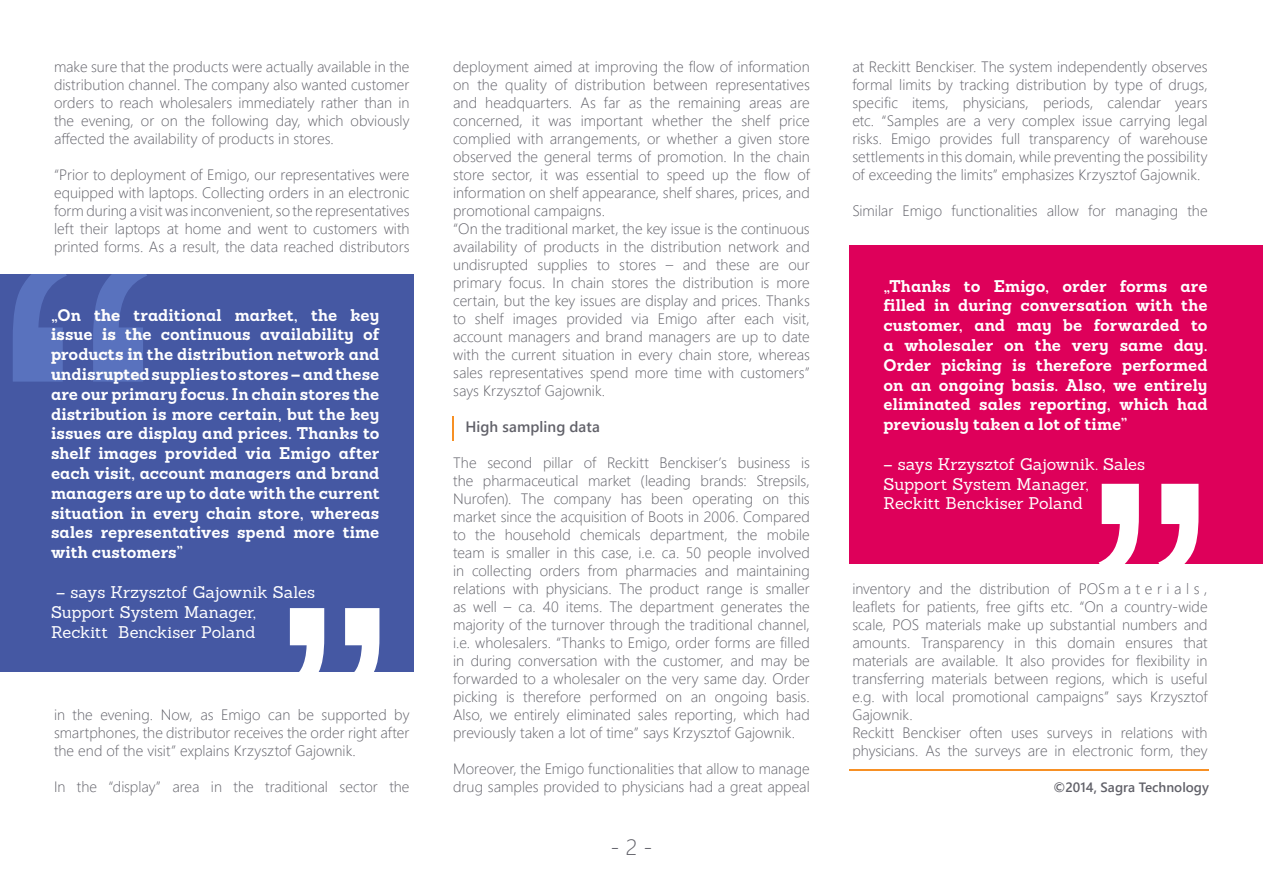
<style>
.page{position:relative;width:1263px;height:893px;background:#fff}
.page>*{position:absolute;margin:0;border:0;box-sizing:border-box;transform-origin:0 0}
.t1{font:22.5px "Webly Sleek UI Light";color:#616169}
.t2{font:700 16.5px/19.8px "Sanchez";letter-spacing:.005em;color:#fff;text-align:justify}
.t3{font:16.5px/19.8px "Sanchez";color:#fff}
.t4{font:15px/18px "Webly Sleek UI Light";color:#616169;text-align:justify}
.t5{font:15px "Webly Sleek UI Semibold";letter-spacing:.005em;color:#616169}
.t6{font:13.5px "Webly Sleek UI Semibold";color:#616169}
</style>
<div class="page">
<div style="left:0;top:274px;width:413px;height:397px;background:#4558a3"></div>
<div style="left:849px;top:245px;width:414px;height:318px;background:#de005a"></div>
<hr style="left:849px;top:769px;width:360px;height:1px;background:#f79024">
<svg style="left:287px;top:608px;width:92px;height:64px"></svg>
<svg style="left:13px;top:274px;width:134px;height:108px"></svg>
<svg style="left:1098px;top:484px;width:100px;height:80px"></svg>
<hr style="left:452px;top:416px;width:2px;height:24px;background:#f79024">
<p class="t4" style="left:54px;top:57px;width:357px">make sure that the products were actually available in the distribution channel. The company also wanted customer orders to reach wholesalers immediately rather than in the evening, or on the following day, which obviously affected the availability of products in stores.</p>
<p class="t4" style="left:54px;top:165px;width:357px">“Prior to deployment of Emigo, our representatives were equipped with laptops. Collecting orders in an electronic form during a visit was inconvenient, so the representatives left their laptops at home and went to customers with printed forms. As a result, the data reached distributors</p>
<p class="t2" style="left:51px;top:305px;width:330px">„On the traditional market, the key issue is the continuous availability of products in the distribution network and undisrupted supplies to stores – and these are our primary focus. In chain stores the distribution is more certain, but the key issues are display and prices. Thanks to shelf images provided via Emigo after each visit, account managers and brand managers are up to date with the current situation in every chain store, whereas sales representatives spend more time with customers”</p>
<p class="t3" style="left:51px;top:582px;width:266px;text-indent:5px">– says Krzysztof Gajownik Sales<br>Support System Manager,<br>Reckitt Benckiser Poland</p>
<p class="t4" style="left:54px;top:705px;width:357px">in the evening. Now, as Emigo can be supported by smartphones, the distributor receives the order right after the end of the visit” explains Krzysztof Gajownik.</p>
<p class="t4" style="left:54px;top:777px;width:357px">In the “display” area in the traditional sector the</p>
<p class="t4" style="left:453px;top:57px;width:358px;text-align:left">deployment aimed at improving the flow of information on the quality of distribution between representatives and headquarters. As far as the remaining areas are concerned, it was important whether the shelf price complied with arrangements, or whether a given store observed the general terms of promotion. In the chain store sector, it was essential to speed up the flow of information on shelf appearance, shelf shares, prices, and promotional campaigns.<br>“On the traditional market, the key issue is the continuous availability of products in the distribution network and undisrupted supplies to stores – and these are our primary focus. In chain stores the distribution is more certain, but the key issues are display and prices. Thanks to shelf images provided via Emigo after each visit, account managers and brand managers are up to date with the current situation in every chain store, whereas sales representatives spend more time with customers” says Krzysztof Gajownik.</p>
<p class="t5" style="left:465px;top:415px;width:136px">High sampling data</p>
<p class="t4" style="left:453px;top:453px;width:358px">The second pillar of Reckitt Benckiser’s business is the pharmaceutical market (leading brands: Strepsils, Nurofen). The company has been operating on this market since the acquisition of Boots in 2006. Compared to the household chemicals department, the mobile team is smaller in this case, i.e. ca. 50 people involved in collecting orders from pharmacies and maintaining relations with physicians. The product range is smaller as well – ca. 40 items. The department generates the majority of the turnover through the traditional channel, i.e. wholesalers. “Thanks to Emigo, order forms are filled in during conversation with the customer, and may be forwarded to a wholesaler on the very same day. Order picking is therefore performed on an ongoing basis.<br>Also, we entirely eliminated sales reporting, which had previously taken a lot of time” says Krzysztof Gajownik.</p>
<p class="t4" style="left:453px;top:759px;width:358px">Moreover, the Emigo functionalities that allow to manage drug samples provided to physicians had a great appeal</p>
<h1 class="t1" style="left:611px;top:830px;width:43px">- 2 -</h1>
<p class="t4" style="left:852px;top:57px;width:357px">at Reckitt Benckiser. The system independently observes formal limits by tracking distribution by type of drugs, specific items, physicians, periods, calendar years etc. “Samples are a very complex issue carrying legal risks. Emigo provides full transparency of warehouse settlements in this domain, while preventing the possibility of exceeding the limits” emphasizes Krzysztof Gajownik.</p>
<p class="t4" style="left:852px;top:201px;width:357px">Similar Emigo functionalities allow for managing the</p>
<p class="t2" style="left:883px;top:276px;width:326px">„Thanks to Emigo, order forms are filled in during conversation with the customer, and may be forwarded to a wholesaler on the very same day.<br>Order picking is therefore performed on an ongoing basis. Also, we entirely eliminated sales reporting, which had previously taken a lot of time”</p>
<p class="t3" style="left:883px;top:454px;width:263px">– says Krzysztof Gajownik. Sales<br>Support System Manager,<br>Reckitt Benckiser Poland</p>
<p class="t4" style="left:852px;top:579px;width:357px;text-align:left">inventory and the distribution of POS m a t e r i a l s , leaflets for patients, free gifts etc. “On a country-wide scale, POS materials make up substantial numbers and amounts. Transparency in this domain ensures that materials are available. It also provides for flexibility in transferring materials between regions, which is useful e.g. with local promotional campaigns” says Krzysztof Gajownik.<br>Reckitt Benckiser often uses surveys in relations with physicians. As the surveys are in electronic form, they</p>
<p class="t6" style="left:1053px;top:777px;width:157px">©2014, Sagra Technology</p>
</div>
